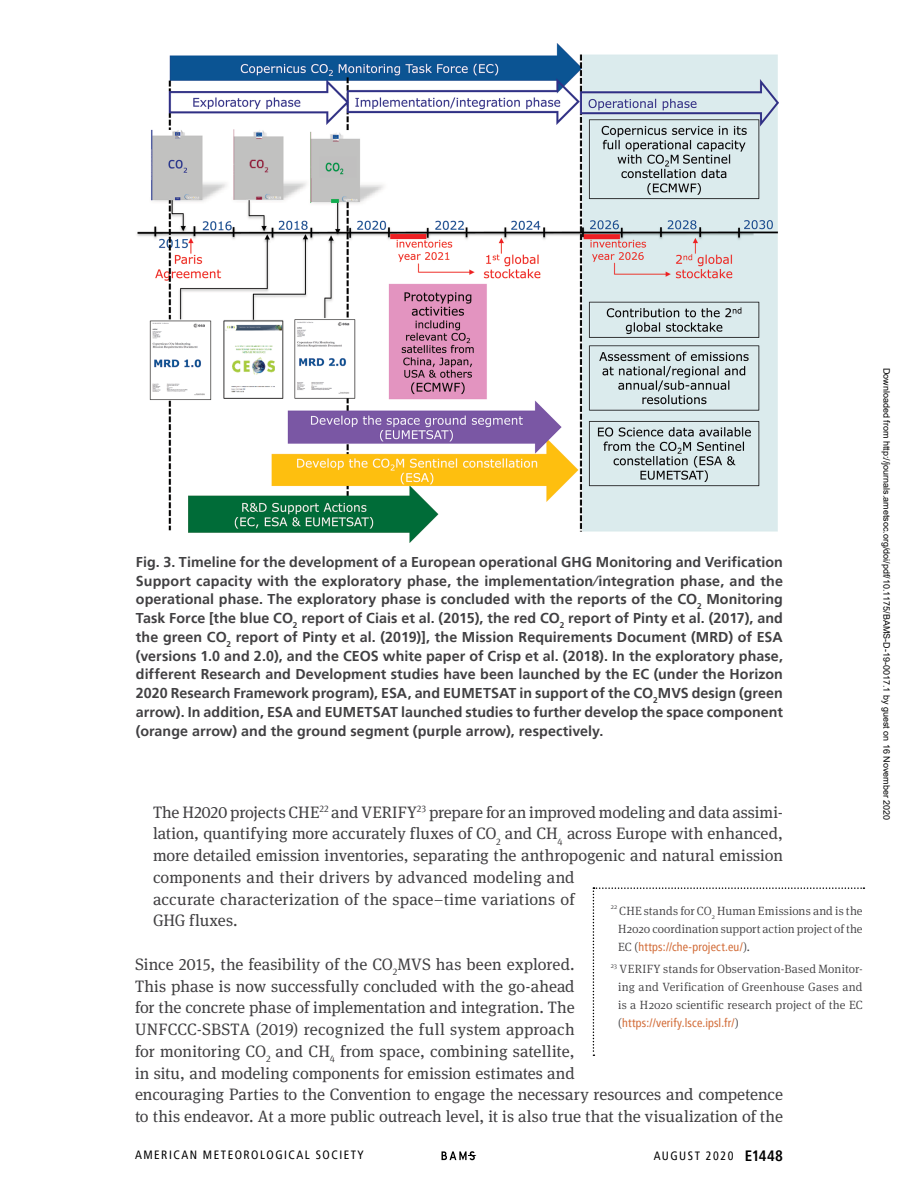
<style>
.page{position:relative;width:918px;height:1188px;background:#fff}
.page>*{position:absolute;margin:0;border:0;box-sizing:border-box;transform-origin:0 0}
.Body_Text_left{font:16.5px/21.8px "Meta Serif Pro";color:#414042}
.Bullet_List{font:16.5px/21.8px "Meta Serif Pro";color:#414042}
.Caption__figure{font:700 14.25px/18.8px "Frutiger LT Pro";letter-spacing:.005em;color:#414042;text-align:justify}
.Footnotes{font:300 12px/18px "Meta Serif Pro";letter-spacing:.005em;color:#414042;text-align:justify}
.t1{font:condensed 12px "Frutiger LT Pro";letter-spacing:.125em;color:#000}
.t2{font:9px "Arial";color:#000}
.Footnotes-2{font:300 7.05px "Meta Serif Pro";color:#414042}
.s1{font-family:"Frutiger LT Pro";font-weight:400;font-stretch:condensed;color:#d26c38}
.s2{font-weight:700;font-size:15px}
</style>
<div class="page">
<svg style="left:442px;top:1151px;width:34px;height:9px"></svg>
<img style="left:137px;top:44px;width:642px;height:498px">
<svg style="left:593px;top:887px;width:271px;height:169px"></svg>
<p class="Caption__figure" style="left:136px;top:553px;width:649px">Fig. 3. Timeline for the development of a European operational GHG Monitoring and Verification Support capacity with the exploratory phase, the implementation/integration phase, and the operational phase. The exploratory phase is concluded with the reports of the CO<sub>2</sub> Monitoring Task Force [the blue CO<sub>2</sub> report of Ciais et al. (2015), the red CO<sub>2</sub> report of Pinty et al. (2017), and the green CO<sub>2</sub> report of Pinty et al. (2019)], the Mission Requirements Document (MRD) of ESA (versions 1.0 and 2.0), and the CEOS white paper of Crisp et al. (2018). In the exploratory phase, different Research and Development studies have been launched by the EC (under the Horizon 2020 Research Framework program), ESA, and EUMETSAT in support of the CO<sub>2</sub>MVS design (green arrow). In addition, ESA and EUMETSAT launched studies to further develop the space component (orange arrow) and the ground segment (purple arrow), respectively.</p>
<p class="Bullet_List" style="left:153px;top:800px;width:632px">The H2020 projects CHE<sup>22</sup> and VERIFY<sup>23</sup> prepare for an improved modeling and data assimi&shy;lation, quantifying more accurately fluxes of CO<sub>2</sub> and CH<sub>4</sub> across Europe with enhanced, more detailed emission inventories, separating the anthropogenic and natural emission components and their drivers by advanced modeling and<br>accurate characterization of the space–time variations of<br>GHG fluxes.</p>
<p class="Body_Text_left" style="left:135px;top:952px;width:650px">Since 2015, the feasibility of the CO<sub>2</sub>MVS has been explored.<br>This phase is now successfully concluded with the go-ahead<br>for the concrete phase of implementation and integration. The<br>UNFCCC-SBSTA (2019) recognized the full system approach<br>for monitoring CO<sub>2</sub> and CH<sub>4</sub> from space, combining satellite,<br>in situ, and modeling components for emission estimates and<br>encouraging Parties to the Convention to engage the necessary resources and competence to this endeavor. At a more public outreach level, it is also true that the visualization of the</p>
<p class="Footnotes-2" style="left:611px;top:902px;width:8px">22</p>
<p class="Footnotes" style="left:618px;top:901px;width:246px">CHE stands for CO<sub>2</sub> Human Emissions and is the H2020 coordination support action project of the EC (<span class="s1">https://che-project.eu/</span>).</p>
<p class="Footnotes-2" style="left:611px;top:960px;width:8px">23</p>
<p class="Footnotes" style="left:618px;top:959px;width:246px">VERIFY stands for Observation-Based Monitor&shy;ing and Verification of Greenhouse Gases and is a H2020 scientific research project of the EC (<span class="s1">https://verify.lsce.ipsl.fr/</span>)</p>
<p class="t1" style="left:135px;top:1148px;width:230px">AMERICAN METEOROLOGICAL SOCIETY</p>
<p class="t1" style="left:654px;top:1149px;width:131px">AUGUST 2020 <span class="s2">E1448</span></p>
<p class="t2" style="left:890px;top:368px;width:454px;rotate:90deg">Downloaded from http://journals.ametsoc.org/doi/pdf/10.1175/BAMS-D-19-0017.1 by guest on 16 November 2020</p>
</div>
